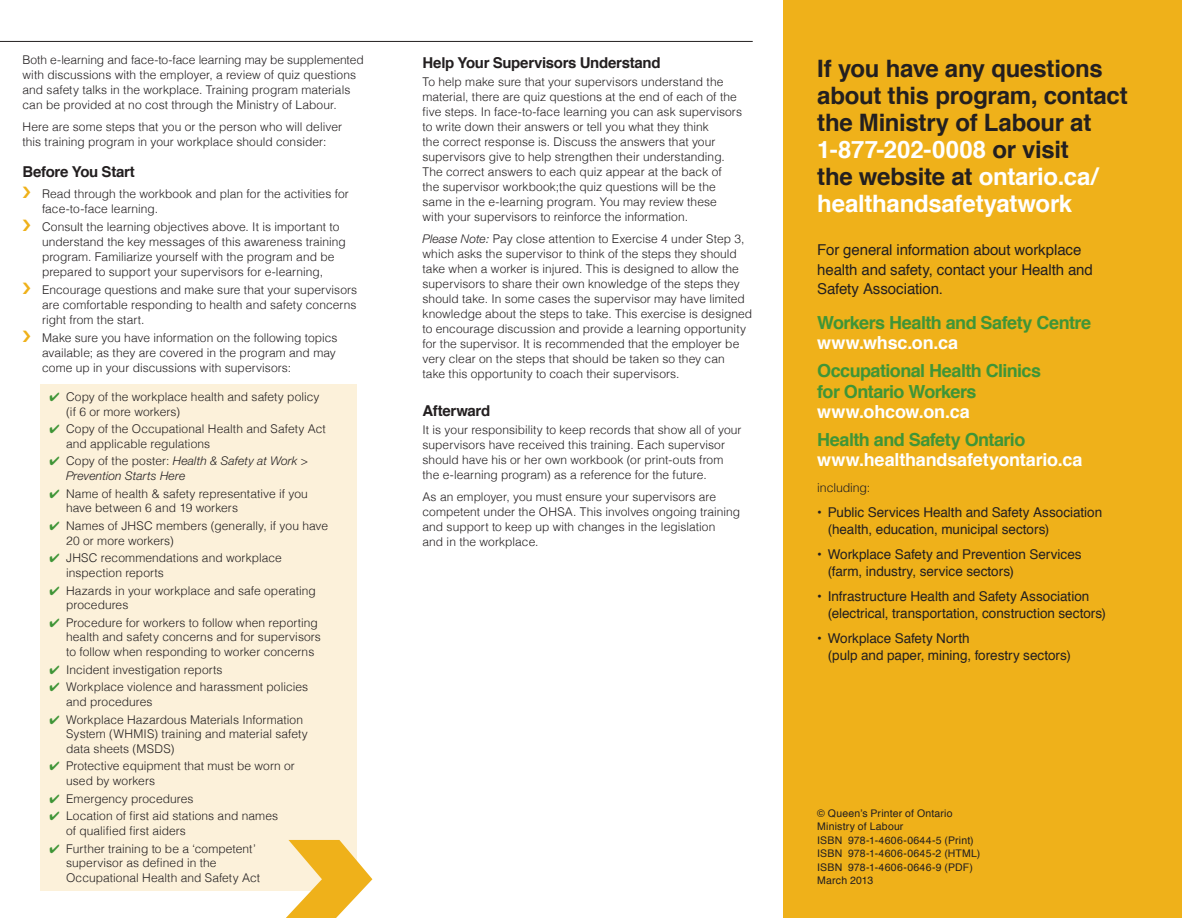
<style>
.page{position:relative;width:1182px;height:918px;background:#fff}
.page>*{position:absolute;margin:0;border:0;box-sizing:border-box;transform-origin:0 0}
.BACK_H1{font:700 24px/27px "Helvetica";letter-spacing:-.01em;color:#231f20}
.BACK_H2{font:700 18px/21px "Helvetica";letter-spacing:-.03em;color:#3f9537}
.BACK_url{font:700 18px "Helvetica";letter-spacing:-.01em;color:#fff}
.BACK_Text_last{font:15px/19.5px "Helvetica";letter-spacing:-.005em;color:#231f20}
.BODY_H2{font:700 15px "Helvetica";letter-spacing:-.025em;color:#231f20}
.BACK_Bullets{font:13.5px/16.5px "Helvetica";color:#231f20}
.BACK_Bullets_last{font:13.5px/16.5px "Helvetica";color:#231f20}
.BODY_Text{font:300 12.3px "Helvetica";letter-spacing:-.01em;color:#231f20}
.BODY_Text_last{font:300 12px/14.7px "Helvetica";letter-spacing:.005em;color:#231f20}
.BODY_Text-2{font:300 12px/15px "Helvetica";letter-spacing:.005em;color:#231f20}
.BODY_Bullets_Chevron{font:300 12px/15px "Helvetica";letter-spacing:.005em;color:#231f20}
.t1{font:italic 300 12px/14.7px "Helvetica Neue LT Std";letter-spacing:.01em;color:#231f20}
.BACK_Address_Copy{font:10.5px "Helvetica";letter-spacing:.02em;color:#231f20}
.s1{color:#fff}
.s2{color:#3f9537}
.s3{color:#fcf1da}
.s4{font-family:"Helvetica";font-style:normal}
.s5{font-family:"Helvetica";font-style:normal;color:#fcf1da}
.s6{font-family:"Helvetica Neue";font-style:italic}
.s7{color:#efb11a}
</style>
<div class="page">
<hr style="left:0;top:41px;width:752px;height:1px;background:#231f20">
<div style="left:783px;top:0;width:398px;height:918px;background:#efb11a"></div>
<div style="left:40px;top:384px;width:317px;height:506px;background:#fcf1da"></div>
<svg style="left:286px;top:840px;width:86px;height:78px"></svg>
<p class="BODY_Text-2" style="left:22px;top:52px;width:342px">Both e-learning and face-to-face learning may be supplemented with discussions with the employer, a review of quiz questions and safety talks in the workplace. Training program materials can be provided at no cost through the Ministry of Labour.</p>
<p class="BODY_Text-2" style="left:22px;top:119px;width:321px">Here are some steps that you or the person who will deliver this training program in your workplace should consider:</p>
<h2 class="BODY_H2" style="left:22px;top:160px;width:118px">Before You Start<span class="s1">.</span></h2>
<p class="BODY_Bullets_Chevron" style="left:42px;top:186px;width:308px">Read through the workbook and plan for the activities for face-to-face learning.</p>
<p class="BODY_Bullets_Chevron" style="left:42px;top:219px;width:305px">Consult the learning objectives above. It is important to understand the key messages of this awareness training program. Familiarize yourself with the program and be prepared to support your supervisors for e-learning,</p>
<p class="BODY_Bullets_Chevron" style="left:42px;top:282px;width:317px;text-align:justify">Encourage questions and make sure that your supervisors are comfortable responding to health and safety concerns right from the start.</p>
<p class="BODY_Bullets_Chevron" style="left:42px;top:330px;width:297px">Make sure you have information on the following topics available; as they are covered in the program and may come up in your discussions with supervisors:</p>
<p class="BODY_Text_last" style="left:66px;top:389px;width:255px;text-indent:-16px"><span class="s2">✔</span> Copy of the workplace health and safety policy (if 6 or more workers)<span class="s3">.</span></p>
<p class="BODY_Text_last" style="left:66px;top:422px;width:261px;text-indent:-16px"><span class="s2">✔</span> Copy of the Occupational Health and Safety Act and applicable regulations<span class="s3">.</span></p>
<p class="t1" style="left:66px;top:454px;width:243px;text-indent:-16px"><span class="s2">✔</span> <span class="s4">Copy of the poster:</span> Health &amp; Safety at Work &gt;<br>Prevention Starts Here<span class="s5">.</span></p>
<p class="BODY_Text_last" style="left:66px;top:486px;width:243px;text-indent:-16px"><span class="s2">✔</span> Name of health &amp; safety representative if you have between 6 and 19 workers<span class="s3">.</span></p>
<p class="BODY_Text_last" style="left:66px;top:518px;width:263px;text-indent:-16px"><span class="s2">✔</span> Names of JHSC members (generally, if you have<br>20 or more workers)<span class="s3">.</span></p>
<p class="BODY_Text_last" style="left:66px;top:551px;width:217px;text-indent:-16px"><span class="s2">✔</span> JHSC recommendations and workplace inspection reports<span class="s3">.</span></p>
<p class="BODY_Text_last" style="left:66px;top:583px;width:251px;text-indent:-16px"><span class="s2">✔</span> Hazards in your workplace and safe operating procedures<span class="s3">.</span></p>
<p class="BODY_Text_last" style="left:66px;top:615px;width:256px;text-indent:-16px"><span class="s2">✔</span> Procedure for workers to follow when reporting health and safety concerns and for supervisors to follow when responding to worker concerns<span class="s3">.</span></p>
<p class="BODY_Text_last" style="left:50px;top:662px;width:178px"><span class="s2">✔</span> Incident investigation reports<span class="s3">.</span></p>
<p class="BODY_Text_last" style="left:66px;top:680px;width:243px;text-indent:-16px"><span class="s2">✔</span> Workplace violence and harassment policies and procedures<span class="s3">.</span></p>
<p class="BODY_Text_last" style="left:66px;top:712px;width:243px;text-indent:-16px"><span class="s2">✔</span> Workplace Hazardous Materials Information<br>System (WHMIS) training and material safety data sheets (MSDS)<span class="s3">.</span></p>
<p class="BODY_Text_last" style="left:66px;top:759px;width:230px;text-indent:-16px"><span class="s2">✔</span> Protective equipment that must be worn or used by workers<span class="s3">.</span></p>
<p class="BODY_Text_last" style="left:50px;top:791px;width:149px"><span class="s2">✔</span> Emergency procedures<span class="s3">.</span></p>
<p class="BODY_Text_last" style="left:66px;top:809px;width:213px;text-indent:-16px"><span class="s2">✔</span> Location of first aid stations and names of qualified first aiders<span class="s3">.</span></p>
<p class="BODY_Text_last" style="left:66px;top:841px;width:199px;text-indent:-16px"><span class="s2">✔</span> Further training to be a ‘competent’ supervisor as defined in the<br>Occupational Health and Safety Act<span class="s3">.</span></p>
<h2 class="BODY_H2" style="left:422px;top:51px;width:243px">Help Your Supervisors Understand<span class="s1">.</span></h2>
<p class="BODY_Text-2" style="left:422px;top:74px;width:321px">To help make sure that your supervisors understand the material, there are quiz questions at the end of each of the five steps. In face-to-face learning you can ask supervisors to write down their answers or tell you what they think<br>the correct response is. Discuss the answers that your supervisors give to help strengthen their understanding.<br>The correct answers to each quiz appear at the back of<br>the supervisor workbook;the quiz questions will be the same in the e-learning program. You may review these<br>with your supervisors to reinforce the information.</p>
<p class="BODY_Text_last" style="left:422px;top:231px;width:331px"><span class="s6">Please Note:</span> Pay close attention to Exercise 4 under Step 3, which asks the supervisor to think of the steps they should take when a worker is injured. This is designed to allow the supervisors to share their own knowledge of the steps they should take. In some cases the supervisor may have limited knowledge about the steps to take. This exercise is designed to encourage discussion and provide a learning opportunity for the supervisor. It is recommended that the employer be very clear on the steps that should be taken so they can<br>take this opportunity to coach their supervisors.</p>
<h2 class="BODY_H2" style="left:422px;top:399px;width:73px">Afterward<span class="s1">.</span></h2>
<p class="BODY_Text-2" style="left:422px;top:422px;width:320px">It is your responsibility to keep records that show all of your supervisors have received this training. Each supervisor should have his or her own workbook (or print-outs from the e-learning program) as a reference for the future.</p>
<p class="BODY_Text-2" style="left:422px;top:489px;width:319px">As an employer, you must ensure your supervisors are competent under the OHSA. This involves ongoing training and support to keep up with changes in the legislation<br>and in the workplace.</p>
<h1 class="BACK_H1" style="left:817px;top:55px;width:312px">If you have any questions about this program, contact the Ministry of Labour at<br><span class="s1">1-877-202-0008</span> or visit<br>the website at <span class="s1">ontario.ca/ healthandsafetyatwork</span><span class="s7">.</span></h1>
<p class="BACK_Text_last" style="left:817px;top:240px;width:277px">For general information about workplace health and safety, contact your Health and<br>Safety Association.</p>
<h2 class="BACK_H2" style="left:817px;top:312px;width:275px">Workers Health and Safety Centre</h2>
<p class="BACK_url" style="left:817px;top:328px;width:147px">www.whsc.on.ca<span class="s7">.</span></p>
<h2 class="BACK_H2" style="left:817px;top:360px;width:225px">Occupational Health Clinics for Ontario Workers</h2>
<p class="BACK_url" style="left:817px;top:397px;width:159px">www.ohcow.on.ca<span class="s7">.</span></p>
<h2 class="BACK_H2" style="left:817px;top:429px;width:209px">Health and Safety Ontario</h2>
<p class="BACK_url" style="left:817px;top:445px;width:272px">www.healthandsafetyontario.ca<span class="s7">.</span></p>
<p class="BODY_Text" style="left:817px;top:480px;width:55px">including:</p>
<p class="BACK_Bullets" style="left:827px;top:505px;width:276px;text-indent:-10px">• Public Services Health and Safety Association (health, education, municipal sectors)<span class="s7">.</span></p>
<p class="BACK_Bullets" style="left:827px;top:547px;width:255px;text-indent:-10px">• Workplace Safety and Prevention Services (farm, industry, service sectors)<span class="s7">.</span></p>
<p class="BACK_Bullets" style="left:827px;top:589px;width:283px;text-indent:-10px">• Infrastructure Health and Safety Association (electrical, transportation, construction sectors)<span class="s7">.</span></p>
<p class="BACK_Bullets_last" style="left:827px;top:631px;width:248px;text-indent:-10px">• Workplace Safety North<br>(pulp and paper, mining, forestry sectors)<span class="s7">.</span></p>
<p class="BACK_Address_Copy" style="left:817px;top:805px;width:140px">© Queen’s Printer of Ontario<span class="s7">.</span></p>
<p class="BACK_Address_Copy" style="left:817px;top:818px;width:90px">Ministry of Labour<span class="s7">.</span></p>
<p class="BACK_Address_Copy" style="left:817px;top:832px;width:161px">ISBN 978-1-4606-0644-5 (Print)<span class="s7">.</span></p>
<p class="BACK_Address_Copy" style="left:817px;top:845px;width:167px">ISBN 978-1-4606-0645-2 (HTML)<span class="s7">.</span></p>
<p class="BACK_Address_Copy" style="left:817px;top:859px;width:160px">ISBN 978-1-4606-0646-9 (PDF)<span class="s7">.</span></p>
<p class="BACK_Address_Copy" style="left:817px;top:872px;width:61px">March 2013<span class="s7">.</span></p>
</div>
